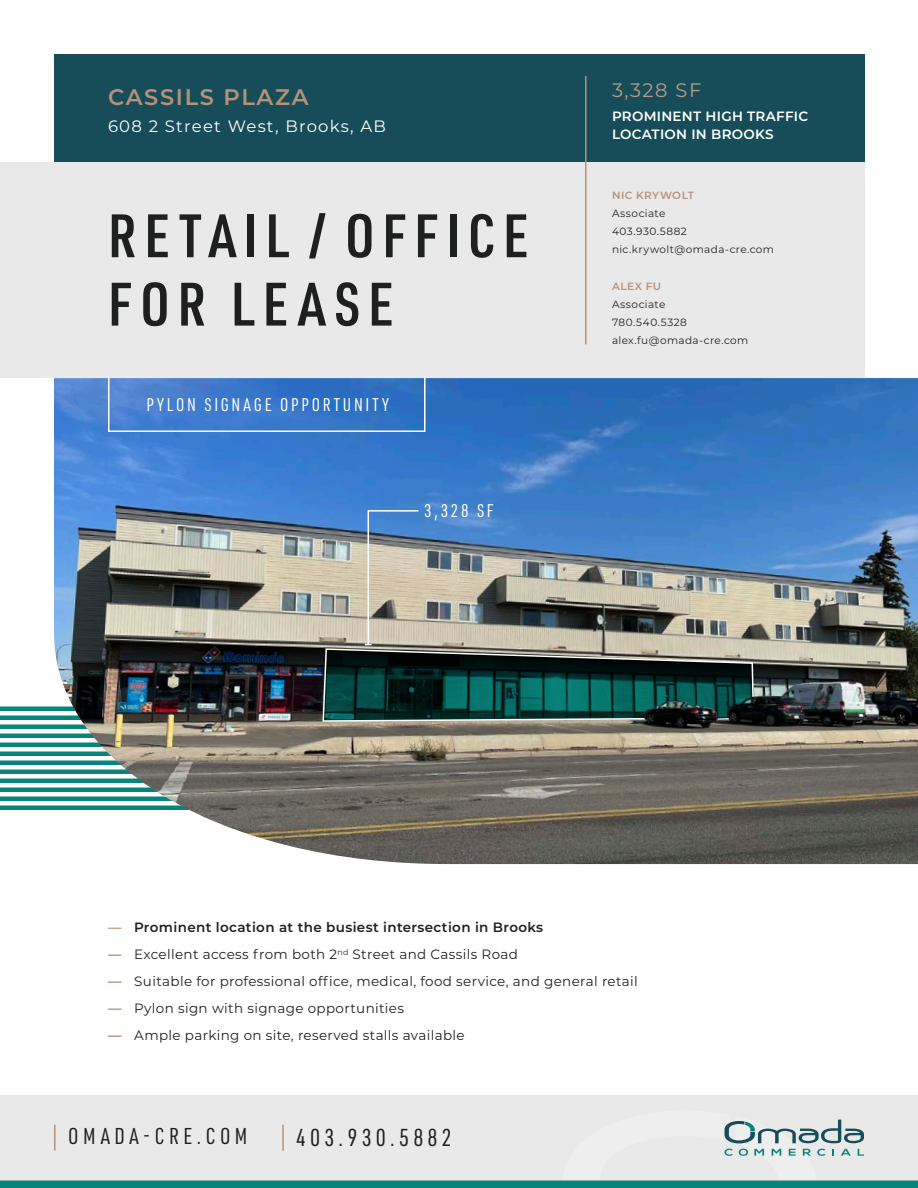
<style>
.page{position:relative;width:918px;height:1188px;background:#fff}
.page>*{position:absolute;margin:0;border:0;box-sizing:border-box;transform-origin:0 0}
.t1{font:600 60px/68.4px "URWDIN Cond";letter-spacing:.13em;color:#1e1f1f}
.t2{font:24px "URWDIN Cond";letter-spacing:.175em;color:#1e1f1f}
.t3{font:22.5px "URWDIN Cond";letter-spacing:.2em;color:#1e1f1f}
.t4{font:600 22.5px "Montserrat";letter-spacing:.075em;color:#b79279}
.t5{font:19.5px "Montserrat";color:#bc9b83}
.t6{font:18px "URWDIN Cond";letter-spacing:.15em;color:#fff}
.t7{font:16.5px "Montserrat";letter-spacing:.075em;color:#fff}
.t8{font:13.5px "Montserrat";letter-spacing:.025em;color:#231f20}
.t9{font:600 13.5px "Montserrat";letter-spacing:.025em;color:#231f20}
.t10{font:600 13.5px/18px "Montserrat";letter-spacing:.02em;color:#fff}
.t11{font:10.5px/18px "Montserrat";letter-spacing:.035em;color:#231f20}
.t12{font:600 10.5px "Montserrat";letter-spacing:.05em;color:#b79279}
.s1{color:#b79279}
.s2{font-weight:700;color:#b79279}
</style>
<div class="page">
<div style="left:0;top:796px;width:440px;height:5px;background:#09847d"></div>
<div style="left:0;top:778px;width:440px;height:5px;background:#09847d"></div>
<div style="left:0;top:805px;width:440px;height:5px;background:#09847d"></div>
<div style="left:0;top:787px;width:440px;height:5px;background:#09847d"></div>
<div style="left:0;top:769px;width:440px;height:5px;background:#09847d"></div>
<div style="left:0;top:760px;width:440px;height:5px;background:#09847d"></div>
<div style="left:0;top:742px;width:440px;height:5px;background:#09847d"></div>
<div style="left:0;top:724px;width:440px;height:5px;background:#09847d"></div>
<div style="left:0;top:751px;width:440px;height:5px;background:#09847d"></div>
<div style="left:0;top:733px;width:440px;height:5px;background:#09847d"></div>
<div style="left:0;top:715px;width:440px;height:5px;background:#09847d"></div>
<div style="left:0;top:706px;width:440px;height:5px;background:#09847d"></div>
<div style="left:0;top:162px;width:864px;height:216px;background:#e9e9e9"></div>
<img style="left:54px;top:378px;width:864px;height:486px">
<div style="left:54px;top:54px;width:810px;height:108px;background:#164d59"></div>
<div style="left:0;top:1095px;width:918px;height:85px;background:#e9e9e9"></div>
<img style="left:322px;top:509px;width:433px;height:214px">
<div style="left:0;top:1180px;width:918px;height:8px;background:#09847d"></div>
<hr style="left:585px;top:76px;width:2px;height:268px;background:#b79279">
<div style="left:108px;top:377px;width:317px;height:55px;border:2px solid #fff"></div>
<hr style="left:54px;top:1125px;width:2px;height:26px;background:#b79279">
<hr style="left:282px;top:1125px;width:2px;height:26px;background:#b79279">
<svg style="left:724px;top:1119px;width:140px;height:37px"></svg>
<h3 class="t4" style="left:108px;top:84px;width:202px">CASSILS PLAZA</h3>
<p class="t7" style="left:108px;top:119px;width:279px">608 2 Street West, Brooks, AB</p>
<h1 class="t1" style="left:108px;top:202px;width:422px">RETAIL / OFFICE<br>FOR LEASE</h1>
<h3 class="t6" style="left:147px;top:398px;width:244px">PYLON SIGNAGE OPPORTUNITY</h3>
<h3 class="t6" style="left:424px;top:503px;width:71px">3,328 SF</h3>
<h3 class="t5" style="left:612px;top:81px;width:91px">3,328 SF</h3>
<p class="t10" style="left:612px;top:107px;width:198px">PROMINENT HIGH TRAFFIC<br>LOCATION IN BROOKS</p>
<p class="t12" style="left:612px;top:189px;width:84px">NIC KRYWOLT</p>
<p class="t11" style="left:612px;top:205px;width:164px">Associate<br>403.930.5882 nic.krywolt@omada-cre.com</p>
<p class="t12" style="left:612px;top:281px;width:51px">ALEX FU</p>
<p class="t11" style="left:612px;top:296px;width:138px">Associate<br>780.540.5328 alex.fu@omada-cre.com</p>
<p class="t9" style="left:108px;top:919px;width:437px"><span class="s1">—</span> Prominent location at the busiest intersection in Brooks</p>
<p class="t8" style="left:108px;top:948px;width:411px"><span class="s2">—</span> Excellent access from both 2<sup>nd</sup> Street and Cassils Road</p>
<p class="t8" style="left:108px;top:975px;width:531px"><span class="s2">—</span> Suitable for professional office, medical, food service, and general retail</p>
<p class="t8" style="left:108px;top:1002px;width:298px"><span class="s2">—</span> Pylon sign with signage opportunities</p>
<p class="t8" style="left:108px;top:1029px;width:358px"><span class="s2">—</span> Ample parking on site, reserved stalls available</p>
<h3 class="t3" style="left:68px;top:1128px;width:181px">OMADA-CRE.COM</h3>
<h2 class="t2" style="left:296px;top:1129px;width:158px">403.930.5882</h2>
</div>
